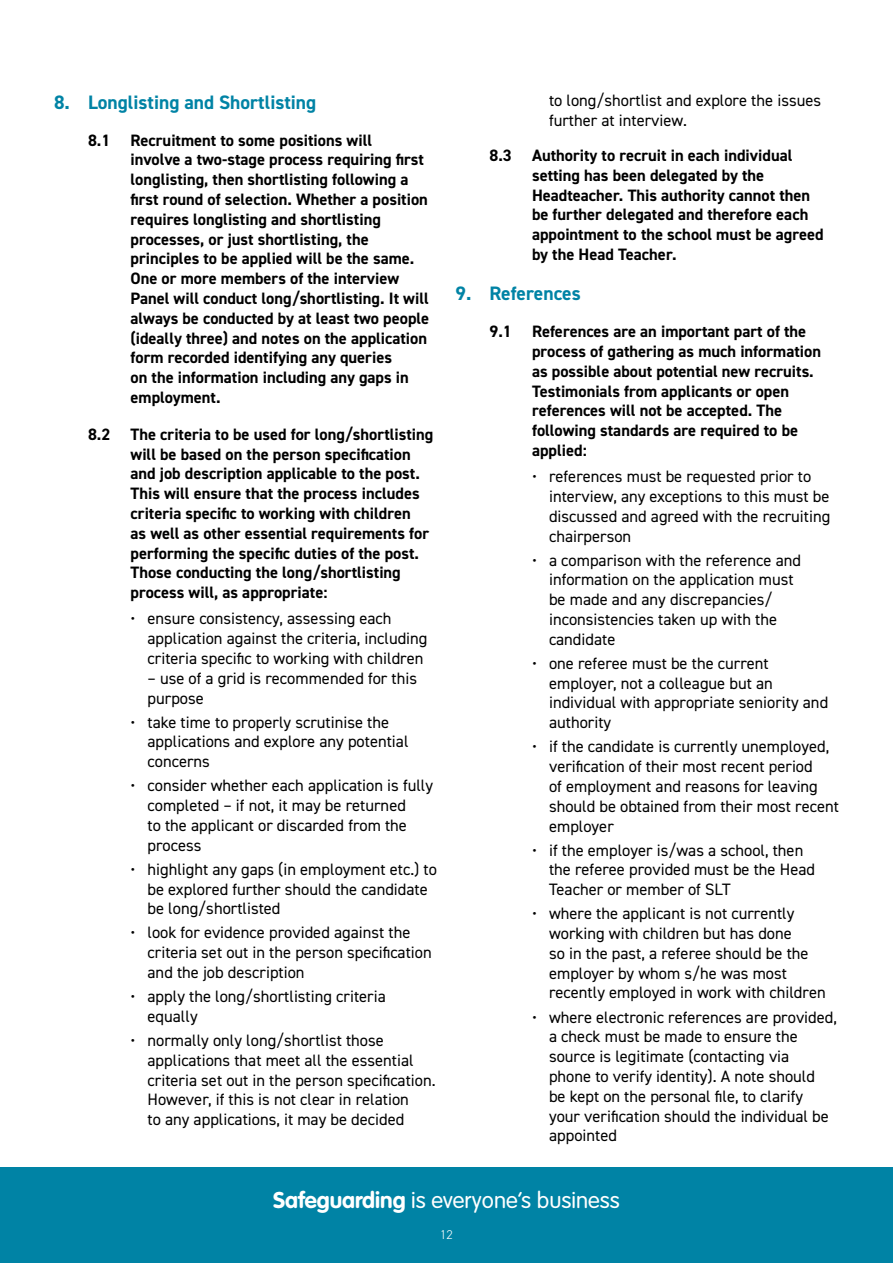
<style>
.page{position:relative;width:893px;height:1263px;background:#fff}
.page>*{position:absolute;margin:0;border:0;box-sizing:border-box;transform-origin:0 0}
.t1{font:300 22.5px "VAG Rounded Std";color:#fff}
.t2{font:700 19.5px "DIN2014";color:#0083a5}
.t3{font:16.5px/19.8px "DIN2014";color:#000}
.Heading_L3_Black_-_N{font:700 16.5px/19.8px "DIN2014";color:#000}
.t4{font:300 12.75px "DIN2014";color:#fff}
.s1{font-weight:700}
</style>
<div class="page">
<div style="left:0;top:1167px;width:893px;height:96px;background:#0083a5"></div>
<p class="t2" style="left:54px;top:89px;width:264px">8. Longlisting and Shortlisting</p>
<p class="Heading_L3_Black_-_N" style="left:131px;top:130px;width:300px;text-indent:-43px">8.1 Recruitment to some positions will<br>involve a two-stage process requiring first longlisting, then shortlisting following a first round of selection. Whether a position requires longlisting and shortlisting processes, or just shortlisting, the principles to be applied will be the same.<br>One or more members of the interview Panel will conduct long/shortlisting. It will always be conducted by at least two people (ideally three) and notes on the application form recorded identifying any queries<br>on the information including any gaps in employment.</p>
<p class="Heading_L3_Black_-_N" style="left:131px;top:424px;width:304px;text-indent:-43px">8.2 The criteria to be used for long/shortlisting will be based on the person specification and job description applicable to the post.<br>This will ensure that the process includes criteria specific to working with children<br>as well as other essential requirements for performing the specific duties of the post.<br>Those conducting the long/shortlisting process will, as appropriate:</p>
<p class="t3" style="left:148px;top:608px;width:281px;text-indent:-17px">• ensure consistency, assessing each application against the criteria, including criteria specific to working with children</p>
<p class="t3" style="left:148px;top:668px;width:271px">– use of a grid is recommended for this purpose</p>
<p class="t3" style="left:148px;top:712px;width:262px;text-indent:-17px">• take time to properly scrutinise the applications and explore any potential concerns</p>
<p class="t3" style="left:148px;top:775px;width:287px;text-indent:-17px">• consider whether each application is fully completed – if not, it may be returned<br>to the applicant or discarded from the process</p>
<p class="t3" style="left:148px;top:859px;width:291px;text-indent:-17px">• highlight any gaps (in employment etc.) to be explored further should the candidate be long/shortlisted</p>
<p class="t3" style="left:148px;top:922px;width:286px;text-indent:-17px">• look for evidence provided against the criteria set out in the person specification and the job description</p>
<p class="t3" style="left:148px;top:986px;width:240px;text-indent:-17px">• apply the long/shortlisting criteria equally</p>
<p class="t3" style="left:148px;top:1030px;width:290px;text-indent:-17px">• normally only long/shortlist those applications that meet all the essential criteria set out in the person specification.<br>However, if this is not clear in relation<br>to any applications, it may be decided</p>
<p class="t3" style="left:549px;top:91px;width:274px">to long/shortlist and explore the issues further at interview.</p>
<p class="Heading_L3_Black_-_N" style="left:532px;top:145px;width:293px;text-indent:-43px">8.3 Authority to recruit in each individual setting has been delegated by the Headteacher. This authority cannot then be further delegated and therefore each appointment to the school must be agreed by the Head Teacher.</p>
<p class="t2" style="left:455px;top:281px;width:127px">9. References</p>
<p class="Heading_L3_Black_-_N" style="left:532px;top:321px;width:291px;text-indent:-43px">9.1 References are an important part of the process of gathering as much information as possible about potential new recruits.<br>Testimonials from applicants or open references will not be accepted. The following standards are required to be applied:</p>
<p class="t3" style="left:549px;top:466px;width:283px;text-indent:-17px">• references must be requested prior to interview, any exceptions to this must be discussed and agreed with the recruiting chairperson</p>
<p class="t3" style="left:549px;top:550px;width:254px;text-indent:-17px">• a comparison with the reference and information on the application must be made and any discrepancies/ inconsistencies taken up with the candidate</p>
<p class="t3" style="left:549px;top:653px;width:281px;text-indent:-17px">• one referee must be the current employer, not a colleague but an individual with appropriate seniority and authority</p>
<p class="t3" style="left:549px;top:736px;width:291px;text-indent:-17px">• if the candidate is currently unemployed, verification of their most recent period<br>of employment and reasons for leaving should be obtained from their most recent employer</p>
<p class="t3" style="left:549px;top:840px;width:268px;text-indent:-17px">• if the employer is/was a school, then the referee provided must be the Head<br>Teacher or member of SLT</p>
<p class="t3" style="left:549px;top:903px;width:278px;text-indent:-17px">• where the applicant is not currently working with children but has done<br>so in the past, a referee should be the employer by whom s/he was most recently employed in work with children</p>
<p class="t3" style="left:549px;top:1006px;width:290px;text-indent:-17px">• where electronic references are provided, a check must be made to ensure the source is legitimate (contacting via<br>phone to verify identity). A note should<br>be kept on the personal file, to clarify your verification should the individual be appointed</p>
<h1 class="t1" style="left:273px;top:1187px;width:348px"><span class="s1">Safeguarding</span> is everyone’s business</h1>
<p class="t4" style="left:440px;top:1227px;width:14px">12</p>
</div>
